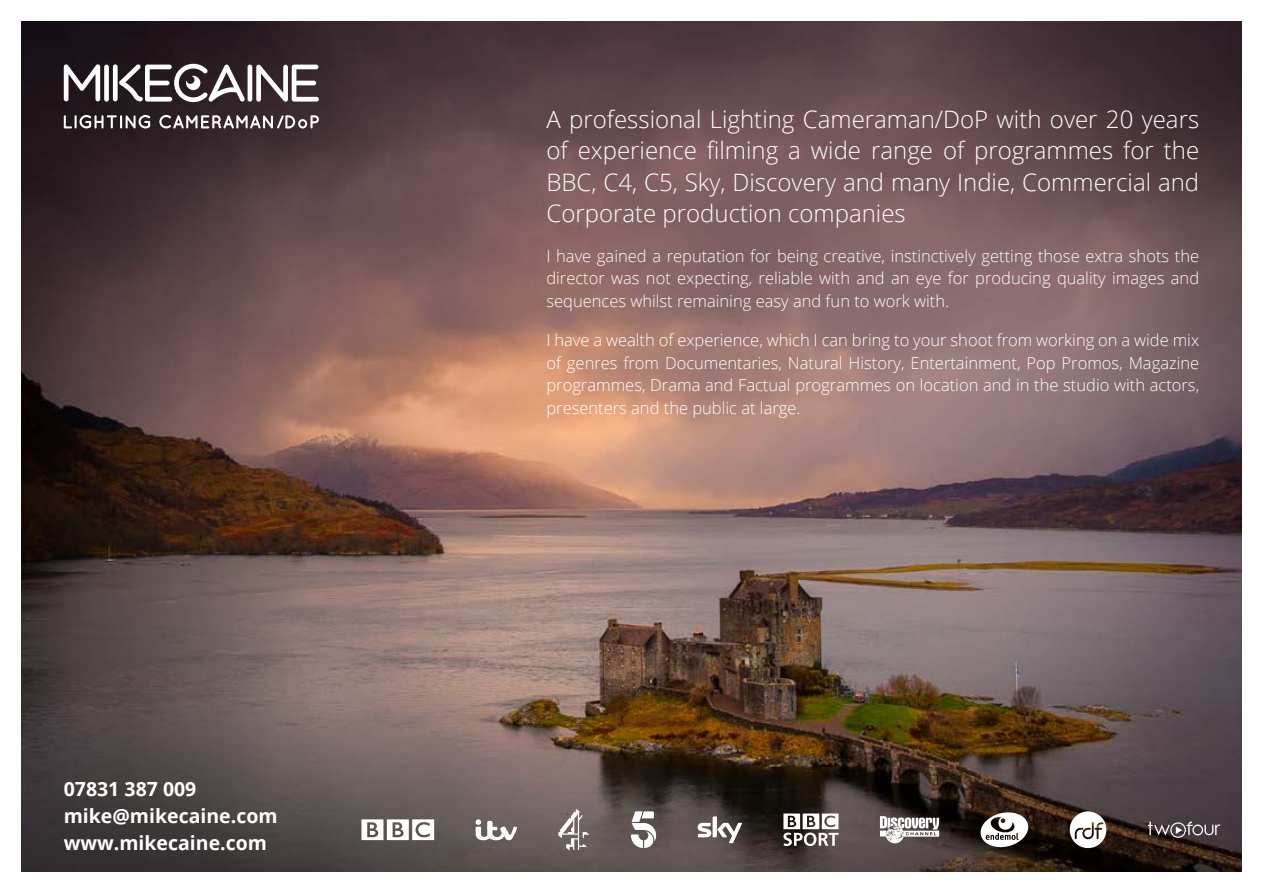
<style>
.page{position:relative;width:1263px;height:893px;background:#fff}
.page>*{position:absolute;margin:0;border:0;box-sizing:border-box;transform-origin:0 0}
.t1{font:300 24px/31.5px "Open Sans";color:#fff;text-align:justify}
.t2{font:700 19.5px/27px "Open Sans";color:#fff}
.t3{font:300 16.5px/22.5px "Open Sans";color:#fff;text-align:justify}
</style>
<div class="page">
<img style="left:21px;top:21px;width:1221px;height:851px">
<svg style="left:64px;top:115px;width:86px;height:13px"></svg>
<svg style="left:159px;top:115px;width:160px;height:14px"></svg>
<svg style="left:64px;top:64px;width:36px;height:37px"></svg>
<div style="left:104px;top:65px;width:5px;height:37px;background:#fff;border-radius:2px"></div>
<hr style="left:248px;top:65px;width:4px;height:37px;background:#fff;border-radius:2px">
<svg style="left:256px;top:64px;width:63px;height:38px"></svg>
<svg style="left:113px;top:64px;width:132px;height:38px"></svg>
<svg style="left:558px;top:809px;width:31px;height:41px"></svg>
<svg style="left:880px;top:816px;width:59px;height:27px"></svg>
<svg style="left:697px;top:816px;width:45px;height:27px"></svg>
<svg style="left:361px;top:819px;width:73px;height:21px"></svg>
<svg style="left:475px;top:819px;width:42px;height:22px"></svg>
<svg style="left:631px;top:811px;width:25px;height:37px"></svg>
<svg style="left:783px;top:813px;width:55px;height:33px"></svg>
<svg style="left:979px;top:810px;width:51px;height:39px"></svg>
<svg style="left:1070px;top:811px;width:36px;height:37px"></svg>
<svg style="left:1148px;top:822px;width:72px;height:16px"></svg>
<p class="t2" style="left:64px;top:775px;width:215px">07831 387 009 mike@mikecaine.com www.mikecaine.com</p>
<h1 class="t1" style="left:546px;top:103px;width:654px">A professional Lighting Cameraman/DoP with over 20 years of experience filming a wide range of programmes for the BBC, C4, C5, Sky, Discovery and many Indie, Commercial and Corporate production companies</h1>
<p class="t3" style="left:546px;top:244px;width:654px">I have gained a reputation for being creative, instinctively getting those extra shots the director was not expecting, reliable with and an eye for producing quality images and sequences whilst remaining easy and fun to work with.</p>
<p class="t3" style="left:546px;top:329px;width:654px">I have a wealth of experience, which I can bring to your shoot from working on a wide mix of genres from Documentaries, Natural History, Entertainment, Pop Promos, Magazine programmes, Drama and Factual programmes on location and in the studio with actors, presenters and the public at large.</p>
</div>
